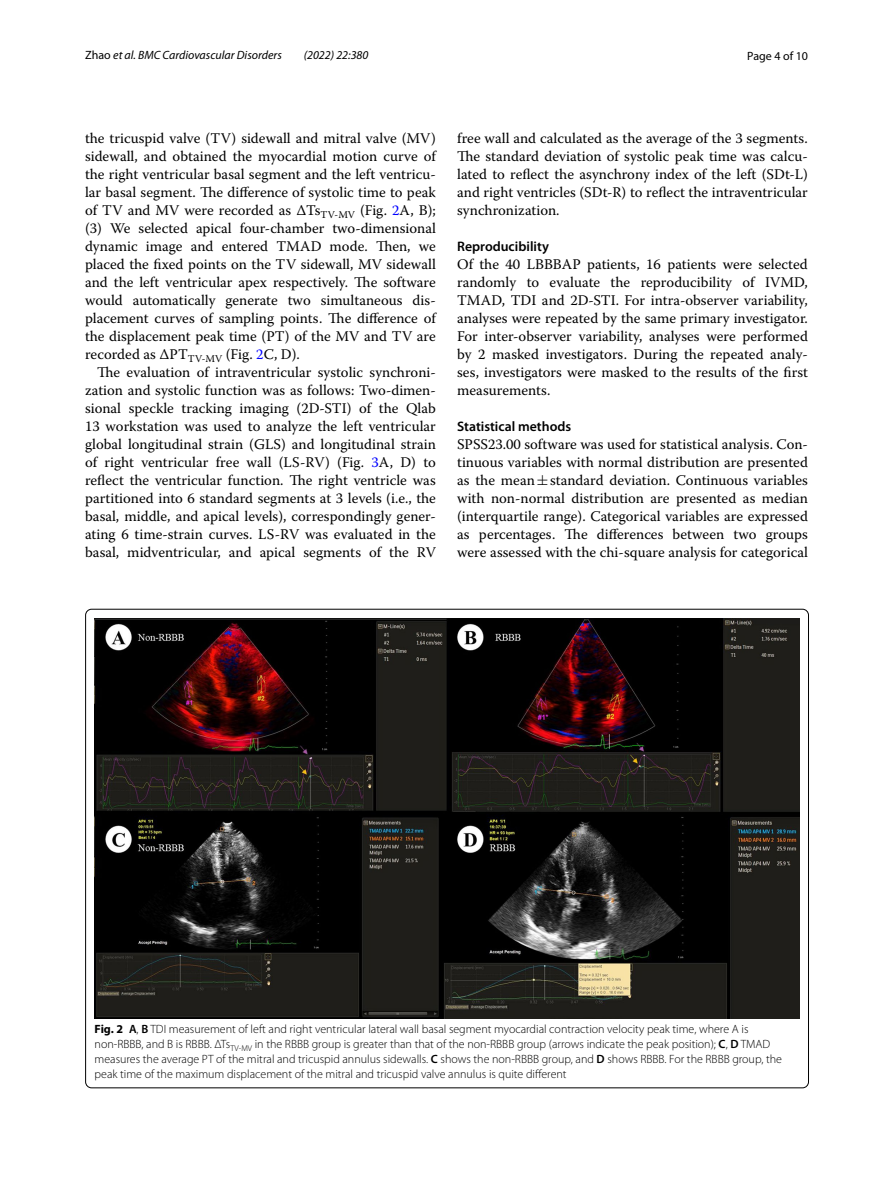
<style>
.page{position:relative;width:893px;height:1187px;background:#fff}
.page>*{position:absolute;margin:0;border:0;box-sizing:border-box;transform-origin:0 0}
.t1{font:14.7px/18px "Warnock Pro";color:#000;text-align:justify}
.t2{font:600 13.8px "Myriad Pro";color:#000}
.t3{font:300 12px/15px "Myriad Pro";color:#000}
.t4{font:italic 12px "Myriad Pro";color:#000}
.t5{font:12px "Myriad Pro";color:#000}
.s1{font-style:normal}
.s2{color:#00f}
.s3{font-family:"MTSY"}
.s4{font-weight:700}
.s5{font-weight:600}
</style>
<div class="page">
<img style="left:94px;top:618px;width:706px;height:399px">
<p class="t4" style="left:85px;top:48px;width:198px"><span class="s1">Zhao</span> et al. BMC Cardiovascular Disorders</p>
<p class="t4" style="left:304px;top:48px;width:66px">(2022) 22:380</p>
<p class="t5" style="left:747px;top:48px;width:62px">Page 4 of 10</p>
<p class="t1" style="left:85px;top:128px;width:352px">the tricuspid valve (TV) sidewall and mitral valve (MV) sidewall, and obtained the myocardial motion curve of the right ventricular basal segment and the left ventricu&shy;lar basal segment. The difference of systolic time to peak of TV and MV were recorded as ΔTs<sub>TV-MV</sub> (Fig. <span class="s2">2</span>A, B); (3) We selected apical four-chamber two-dimensional dynamic image and entered TMAD mode. Then, we placed the fixed points on the TV sidewall, MV sidewall and the left ventricular apex respectively. The software would automatically generate two simultaneous dis&shy;placement curves of sampling points. The difference of the displacement peak time (PT) of the MV and TV are recorded as ΔPT<sub>TV-MV</sub> (Fig. <span class="s2">2</span>C, D).</p>
<p class="t1" style="left:85px;top:362px;width:352px;text-indent:12px">The evaluation of intraventricular systolic synchroni&shy;zation and systolic function was as follows: Two-dimen&shy;sional speckle tracking imaging (2D-STI) of the Qlab 13 workstation was used to analyze the left ventricular global longitudinal strain (GLS) and longitudinal strain of right ventricular free wall (LS-RV) (Fig. <span class="s2">3</span>A, D) to reflect the ventricular function. The right ventricle was partitioned into 6 standard segments at 3 levels (i.e., the basal, middle, and apical levels), correspondingly gener&shy;ating 6 time-strain curves. LS-RV was evaluated in the basal, midventricular, and apical segments of the RV</p>
<p class="t1" style="left:457px;top:128px;width:352px">free wall and calculated as the average of the 3 segments.<br>The standard deviation of systolic peak time was calcu&shy;lated to reflect the asynchrony index of the left (SDt-L) and right ventricles (SDt-R) to reflect the intraventricular synchronization.</p>
<p class="t2" style="left:457px;top:237px;width:93px">Reproducibility</p>
<p class="t1" style="left:457px;top:254px;width:352px">Of the 40 LBBBAP patients, 16 patients were selected randomly to evaluate the reproducibility of IVMD, TMAD, TDI and 2D-STI. For intra-observer variability, analyses were repeated by the same primary investigator.<br>For inter-observer variability, analyses were performed by 2 masked investigators. During the repeated analy&shy;ses, investigators were masked to the results of the first measurements.</p>
<p class="t2" style="left:457px;top:417px;width:116px">Statistical methods</p>
<p class="t1" style="left:457px;top:434px;width:352px">SPSS23.00 software was used for statistical analysis. Con&shy;tinuous variables with normal distribution are presented as the mean<span class="s3">±</span>standard deviation. Continuous variables with non-normal distribution are presented as median (interquartile range). Categorical variables are expressed as percentages. The differences between two groups were assessed with the chi-square analysis for categorical</p>
<p class="t3" style="left:95px;top:1021px;width:689px"><span class="s4">Fig. 2</span> <span class="s5">A</span>, <span class="s5">B</span> TDI measurement of left and right ventricular lateral wall basal segment myocardial contraction velocity peak time, where A is non-RBBB, and B is RBBB. ΔTs<sub>TV-MV</sub> in the RBBB group is greater than that of the non-RBBB group (arrows indicate the peak position); <span class="s5">C</span>, <span class="s5">D</span> TMAD measures the average PT of the mitral and tricuspid annulus sidewalls. <span class="s5">C</span> shows the non-RBBB group, and <span class="s5">D</span> shows RBBB. For the RBBB group, the peak time of the maximum displacement of the mitral and tricuspid valve annulus is quite different</p>
</div>
